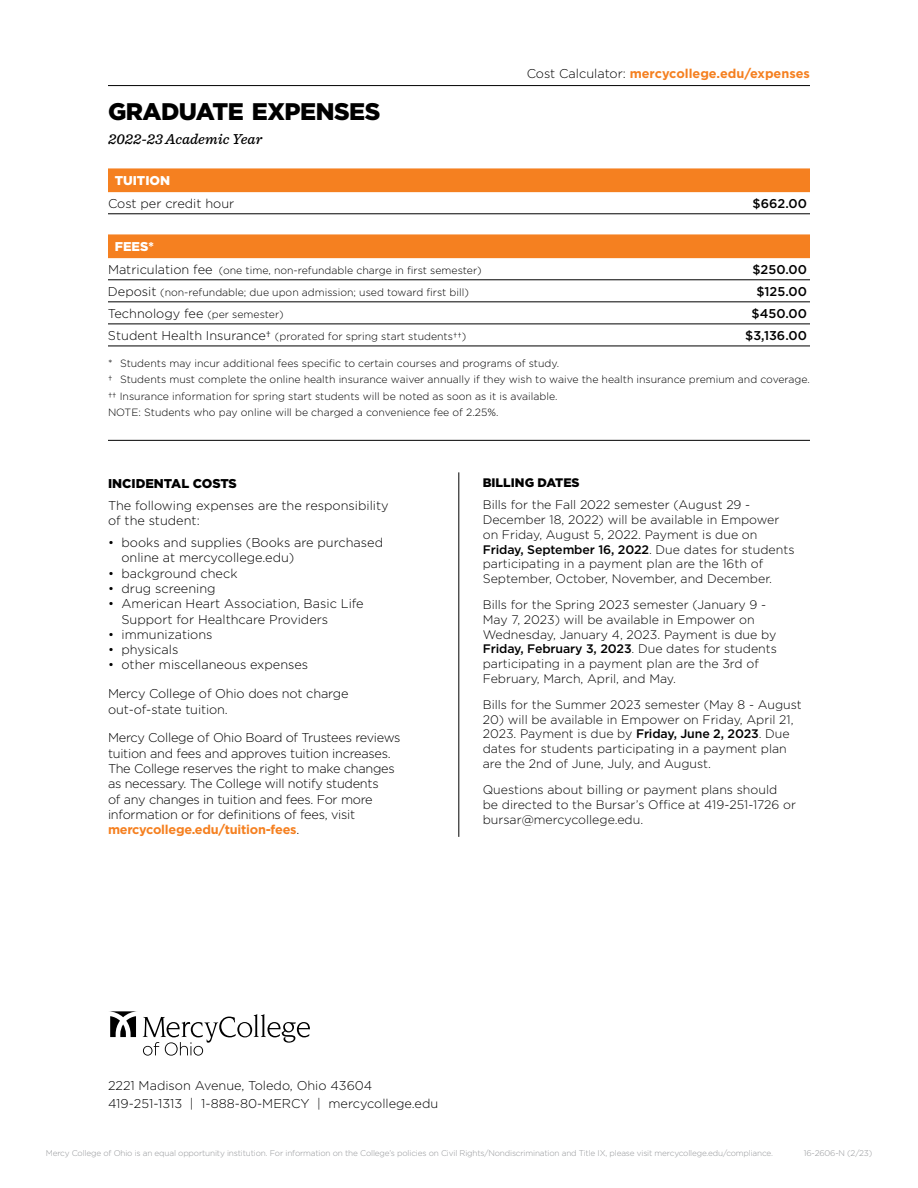
<style>
.page{position:relative;width:918px;height:1188px;background:#fff}
.page>*{position:absolute;margin:0;border:0;box-sizing:border-box;transform-origin:0 0}
.t1{font:900 24px "Gotham";letter-spacing:-.02em;color:#000}
.t2{font:italic 500 15px "Sentinel";color:#000}
.t3{font:300 12.75px/15.3px "Gotham";letter-spacing:-.01em;color:#000}
.t4{font:700 12.75px "Gotham";color:#f58020}
.t5{font:500 12.75px "Gotham";color:#000}
.t6{font:900 12.75px "Gotham";color:#000}
.t7{font:900 12.75px "Gotham";color:#fff}
.t8{font:300 12.3px/14.9px "Gotham";color:#000}
.t9{font:900 12.3px "Gotham";color:#000}
.t10{font:300 10.5px/16.5px "Gotham";color:#000}
.t11{font:300 8.25px "Gotham";letter-spacing:-.02em;color:#939598}
.s1{font-weight:300;color:#000}
.s2{font-size:12.75px}
.s3{font-size:10.5px}
.s4{font-weight:700;color:#f58020}
.s5{font-weight:500}
</style>
<div class="page">
<hr style="left:108px;top:85px;width:702px;height:1px;background:#000">
<hr style="left:108px;top:214px;width:702px;height:1px;background:#000">
<hr style="left:108px;top:280px;width:702px;height:1px;background:#000">
<hr style="left:108px;top:302px;width:702px;height:1px;background:#000">
<hr style="left:108px;top:324px;width:702px;height:1px;background:#000">
<hr style="left:108px;top:346px;width:702px;height:1px;background:#000">
<div style="left:108px;top:168px;width:702px;height:24px;background:#f58020"></div>
<div style="left:108px;top:234px;width:702px;height:24px;background:#f58020"></div>
<svg style="left:109px;top:1011px;width:201px;height:45px"></svg>
<hr style="left:459px;top:472px;width:1px;height:365px;background:#000">
<hr style="left:108px;top:440px;width:702px;height:1px;background:#000">
<p class="t4" style="left:527px;top:65px;width:285px"><span class="s1">Cost Calculator:</span> mercycollege.edu/expenses</p>
<h1 class="t1" style="left:108px;top:95px;width:274px">GRADUATE EXPENSES</h1>
<p class="t2" style="left:108px;top:128px;width:156px">2022-23 Academic Year</p>
<p class="t7" style="left:115px;top:172px;width:57px">TUITION</p>
<p class="t3" style="left:108px;top:196px;width:128px">Cost per credit hour</p>
<p class="t5" style="left:753px;top:195px;width:56px">$662.00</p>
<p class="t7" style="left:115px;top:238px;width:41px">FEES*</p>
<p class="t10" style="left:108px;top:262px;width:375px"><span class="s2">Matriculation fee</span> (one time, non-refundable charge in first semester)</p>
<p class="t5" style="left:752px;top:261px;width:56px">$250.00</p>
<p class="t10" style="left:108px;top:284px;width:362px"><span class="s2">Deposit</span> (non-refundable; due upon admission; used toward first bill)</p>
<p class="t5" style="left:756px;top:283px;width:52px">$125.00</p>
<p class="t3" style="left:108px;top:306px;width:177px">Technology fee <span class="s3">(per semester)</span></p>
<p class="t5" style="left:752px;top:305px;width:57px">$450.00</p>
<p class="t10" style="left:108px;top:328px;width:360px"><span class="s2">Student Health Insurance†</span> (prorated for spring start students††)</p>
<p class="t5" style="left:745px;top:327px;width:63px">$3,136.00</p>
<p class="t10" style="left:108px;top:355px;width:703px">* Students may incur additional fees specific to certain courses and programs of study.<br>† Students must complete the online health insurance waiver annually if they wish to waive the health insurance premium and coverage. †† Insurance information for spring start students will be noted as soon as it is available.<br>NOTE: Students who pay online will be charged a convenience fee of 2.25%.</p>
<p class="t6" style="left:108px;top:474px;width:130px">INCIDENTAL COSTS</p>
<p class="t3" style="left:108px;top:497px;width:282px">The following expenses are the responsibility of the student:</p>
<p class="t3" style="left:122px;top:535px;width:263px;text-indent:-14px">• books and supplies (Books are purchased online at mercycollege.edu)</p>
<p class="t3" style="left:108px;top:565px;width:131px">• background check</p>
<p class="t3" style="left:108px;top:580px;width:109px">• drug screening</p>
<p class="t3" style="left:122px;top:596px;width:244px;text-indent:-14px">• American Heart Association, Basic Life<br>Support for Healthcare Providers</p>
<p class="t3" style="left:108px;top:626px;width:106px">• immunizations</p>
<p class="t3" style="left:108px;top:642px;width:72px">• physicals</p>
<p class="t3" style="left:108px;top:657px;width:202px">• other miscellaneous expenses</p>
<p class="t3" style="left:108px;top:686px;width:242px">Mercy College of Ohio does not charge out-of-state tuition.</p>
<p class="t3" style="left:108px;top:730px;width:294px">Mercy College of Ohio Board of Trustees reviews tuition and fees and approves tuition increases.<br>The College reserves the right to make changes as necessary. The College will notify students<br>of any changes in tuition and fees. For more information or for definitions of fees, visit <span class="s4">mercycollege.edu/tuition-fees</span>.</p>
<p class="t9" style="left:483px;top:475px;width:98px">BILLING DATES</p>
<p class="t8" style="left:483px;top:497px;width:313px">Bills for the Fall 2022 semester (August 29 - December 18, 2022) will be available in Empower on Friday, August 5, 2022. Payment is due on <span class="s5">Friday, September 16, 2022</span>. Due dates for students participating in a payment plan are the 16th of September, October, November, and December.</p>
<p class="t8" style="left:483px;top:597px;width:296px">Bills for the Spring 2023 semester (January 9 - May 7, 2023) will be available in Empower on Wednesday, January 4, 2023. Payment is due by <span class="s5">Friday, February 3, 2023</span>. Due dates for students participating in a payment plan are the 3rd of February, March, April, and May.</p>
<p class="t8" style="left:483px;top:697px;width:321px">Bills for the Summer 2023 semester (May 8 - August</p>
<p class="t8" style="left:483px;top:712px;width:312px">20) will be available in Empower on Friday, April 21, 2023. Payment is due by <span class="s5">Friday, June 2, 2023</span>. Due dates for students participating in a payment plan are the 2nd of June, July, and August.</p>
<p class="t8" style="left:483px;top:782px;width:315px">Questions about billing or payment plans should<br>be directed to the Bursar’s Office at 419-251-1726 or bursar@mercycollege.edu.</p>
<p class="t3" style="left:108px;top:1076px;width:332px;line-height:18px">2221 Madison Avenue, Toledo, Ohio 43604<br>419-251-1313 | 1-888-80-MERCY | mercycollege.edu</p>
<p class="t11" style="left:46px;top:1147px;width:729px">Mercy College of Ohio is an equal opportunity institution. For information on the College’s policies on Civil Rights/Nondiscrimination and Title IX, please visit mercycollege.edu/compliance.</p>
<p class="t11" style="left:804px;top:1147px;width:70px">16-2606-N (2/23)</p>
</div>
